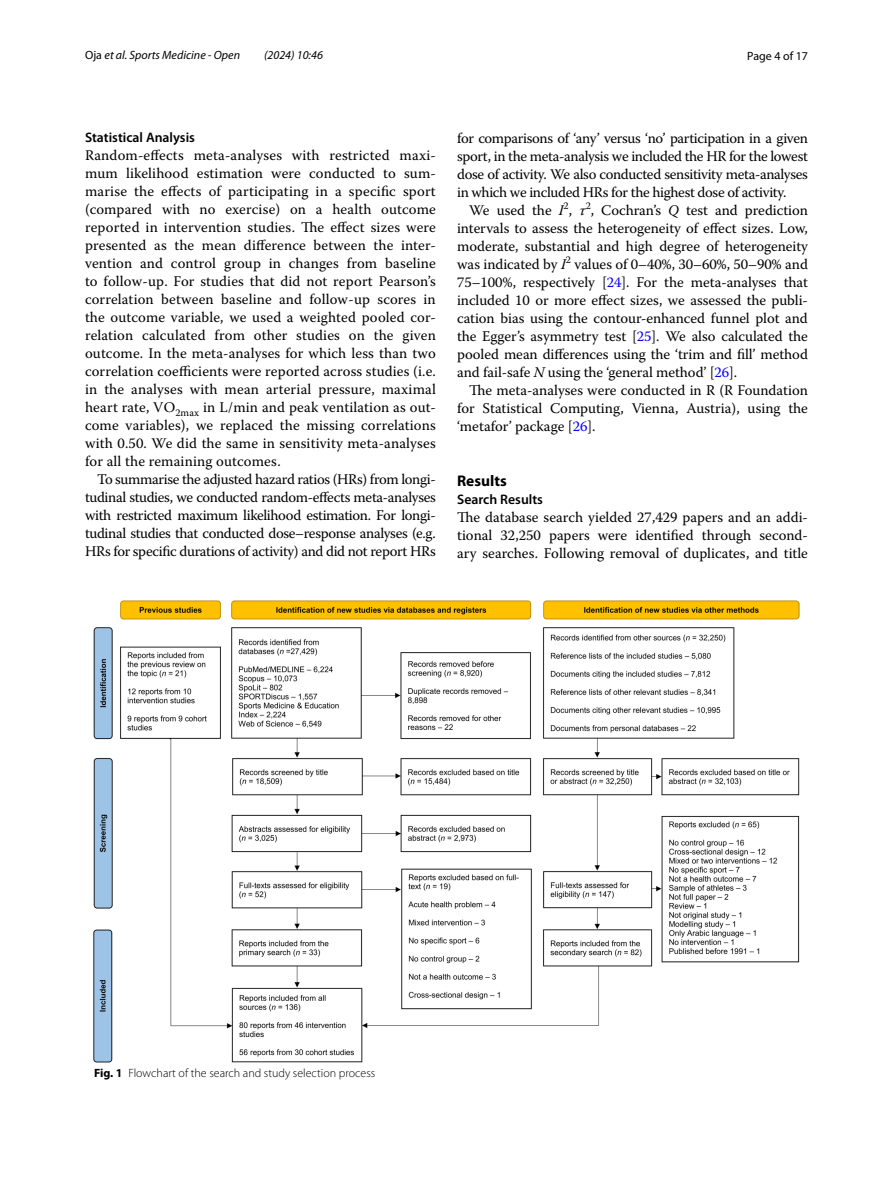
<style>
.page{position:relative;width:893px;height:1187px;background:#fff}
.page>*{position:absolute;margin:0;border:0;box-sizing:border-box;transform-origin:0 0}
.t1{font:700 15.45px "Myriad Pro";color:#000}
.t2{font:14.7px/18px "Warnock Pro";letter-spacing:-.005em;color:#000;text-align:justify}
.t3{font:600 13.8px "Myriad Pro";color:#000}
.t4{font:300 12px "Myriad Pro";color:#000}
.t5{font:italic 12px "Myriad Pro";color:#000}
.t6{font:12px "Myriad Pro";color:#000}
.s1{font-style:normal}
.s2{font-style:italic}
.s3{color:#00f}
.s4{font-weight:700}
</style>
<div class="page">
<img style="left:94px;top:600px;width:705px;height:462px">
<p class="t5" style="left:85px;top:48px;width:157px"><span class="s1">Oja</span> et al. Sports Medicine - Open</p>
<p class="t5" style="left:264px;top:48px;width:60px">(2024) 10:46</p>
<p class="t6" style="left:747px;top:48px;width:62px">Page 4 of 17</p>
<p class="t3" style="left:85px;top:129px;width:111px">Statistical Analysis</p>
<p class="t2" style="left:85px;top:146px;width:352px">Random-effects meta-analyses with restricted maxi&shy;mum likelihood estimation were conducted to sum&shy;marise the effects of participating in a specific sport (compared with no exercise) on a health outcome reported in intervention studies. The effect sizes were presented as the mean difference between the inter&shy;vention and control group in changes from baseline to follow-up. For studies that did not report Pearson’s correlation between baseline and follow-up scores in the outcome variable, we used a weighted pooled cor&shy;relation calculated from other studies on the given outcome. In the meta-analyses for which less than two correlation coefficients were reported across studies (i.e. in the analyses with mean arterial pressure, maximal heart rate, VO<sub>2max</sub> in L/min and peak ventilation as out&shy;come variables), we replaced the missing correlations with 0.50. We did the same in sensitivity meta-analyses for all the remaining outcomes.</p>
<p class="t2" style="left:85px;top:470px;width:352px;text-indent:12px">To summarise the adjusted hazard ratios (HRs) from longi&shy;tudinal studies, we conducted random-effects meta-analyses with restricted maximum likelihood estimation. For longi&shy;tudinal studies that conducted dose–response analyses (e.g.<br>HRs for specific durations of activity) and did not report HRs</p>
<p class="t2" style="left:457px;top:128px;width:352px">for comparisons of ‘any’ versus ‘no’ participation in a given sport, in the meta-analysis we included the HR for the lowest dose of activity. We also conducted sensitivity meta-analyses in which we included HRs for the highest dose of activity.</p>
<p class="t2" style="left:457px;top:200px;width:352px;text-indent:12px">We used the <span class="s2">I</span><sup>2</sup>, <span class="s2">τ</span><sup>2</sup>, Cochran’s <span class="s2">Q</span> test and prediction intervals to assess the heterogeneity of effect sizes. Low, moderate, substantial and high degree of heterogeneity was indicated by <span class="s2">I</span><sup>2</sup> values of 0–40%, 30–60%, 50–90% and 75–100%, respectively [<span class="s3">24</span>]. For the meta-analyses that included 10 or more effect sizes, we assessed the publi&shy;cation bias using the contour-enhanced funnel plot and the Egger’s asymmetry test [<span class="s3">25</span>]. We also calculated the pooled mean differences using the ‘trim and fill’ method and fail-safe <span class="s2">N</span> using the ‘general method’ [<span class="s3">26</span>].</p>
<p class="t2" style="left:457px;top:380px;width:352px;text-indent:12px">The meta-analyses were conducted in R (R Foundation for Statistical Computing, Vienna, Austria), using the ‘metafor’ package [<span class="s3">26</span>].</p>
<p class="t1" style="left:457px;top:470px;width:51px">Results</p>
<p class="t3" style="left:457px;top:490px;width:87px">Search Results</p>
<p class="t2" style="left:457px;top:507px;width:352px">The database search yielded 27,429 papers and an addi&shy;tional 32,250 papers were identified through second&shy;ary searches. Following removal of duplicates, and title</p>
<p class="t4" style="left:94px;top:1066px;width:283px"><span class="s4">Fig. 1</span> Flowchart of the search and study selection process</p>
</div>
